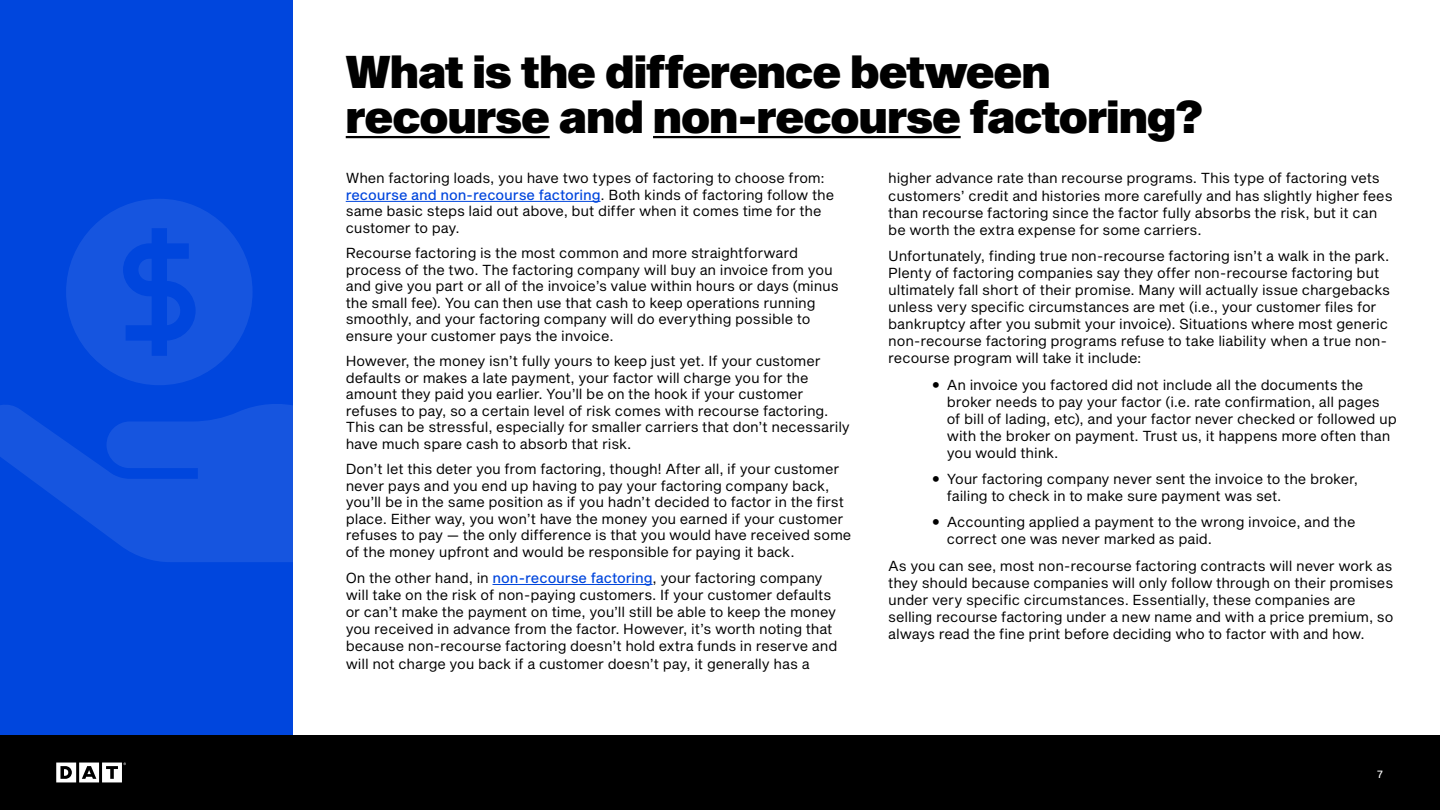
<style>
.page{position:relative;width:1440px;height:810px;background:#fff}
.page>*{position:absolute;margin:0;border:0;box-sizing:border-box;transform-origin:0 0}
.t1{font:45px/44.2px "Sequel Sans Black Head";letter-spacing:-.01em;color:#000}
.t2{font:14.25px/17.1px "Sequel Sans Book Body";letter-spacing:-.01em;color:#000}
.t3{font:14.25px "Sequel Sans Roman Body";letter-spacing:-.005em;color:#0046dd}
.t4{font:10.5px "Sequel Sans Roman Body";color:#fff}
.s1{font-family:"Sequel Sans Book Body";color:#000}
.s2{font-family:"Sequel Sans Roman Body";color:#0046dd}
</style>
<div class="page">
<div style="left:0;top:735px;width:1440px;height:75px;background:#000"></div>
<svg style="left:56px;top:763px;width:70px;height:19px"></svg>
<hr style="left:346px;top:136px;width:204px;height:2px;background:#000">
<hr style="left:653px;top:136px;width:308px;height:2px;background:#000">
<hr style="left:346px;top:201px;width:255px;height:1px;background:#0046dd">
<hr style="left:493px;top:584px;width:160px;height:1px;background:#0046dd">
<div style="left:0;top:0;width:292px;height:735px;background:#0046dd"></div>
<svg style="left:0;top:404px;width:292px;height:158px;fill:#1655df"></svg>
<svg style="left:66px;top:199px;width:187px;height:186px"></svg>
<h1 class="t1" style="left:346px;top:52px;width:859px">What is the difference between recourse and non-recourse factoring?</h1>
<p class="t2" style="left:346px;top:170px;width:481px">When factoring loads, you have two types of factoring to choose from:</p>
<p class="t3" style="left:346px;top:185px;width:490px">recourse and non-recourse factoring<span class="s1">. Both kinds of factoring follow the</span></p>
<p class="t2" style="left:346px;top:204px;width:477px;line-height:16.5px">same basic steps laid out above, but differ when it comes time for the customer to pay.</p>
<p class="t2" style="left:346px;top:246px;width:494px;line-height:16.5px">Recourse factoring is the most common and more straightforward process of the two. The factoring company will buy an invoice from you and give you part or all of the invoice’s value within hours or days (minus the small fee). You can then use that cash to keep operations running smoothly, and your factoring company will do everything possible to ensure your customer pays the invoice.</p>
<p class="t2" style="left:346px;top:354px;width:506px;line-height:16.5px">However, the money isn’t fully yours to keep just yet. If your customer defaults or makes a late payment, your factor will charge you for the amount they paid you earlier. You’ll be on the hook if your customer refuses to pay, so a certain level of risk comes with recourse factoring.<br>This can be stressful, especially for smaller carriers that don’t necessarily have much spare cash to absorb that risk.</p>
<p class="t2" style="left:346px;top:462px;width:507px;line-height:16.5px">Don’t let this deter you from factoring, though! After all, if your customer never pays and you end up having to pay your factoring company back, you’ll be in the same position as if you hadn’t decided to factor in the first place. Either way, you won’t have the money you earned if your customer refuses to pay — the only difference is that you would have received some of the money upfront and would be responsible for paying it back.</p>
<p class="t2" style="left:346px;top:570px;width:493px">On the other hand, in <span class="s2">non-recourse factoring</span>, your factoring company will take on the risk of non-paying customers. If your customer defaults or can’t make the payment on time, you’ll still be able to keep the money you received in advance from the factor. However, it’s worth noting that because non-recourse factoring doesn’t hold extra funds in reserve and will not charge you back if a customer doesn’t pay, it generally has a</p>
<p class="t2" style="left:888px;top:170px;width:506px">higher advance rate than recourse programs. This type of factoring vets customers’ credit and histories more carefully and has slightly higher fees than recourse factoring since the factor fully absorbs the risk, but it can be worth the extra expense for some carriers.</p>
<p class="t2" style="left:888px;top:248px;width:503px">Unfortunately, finding true non-recourse factoring isn’t a walk in the park.<br>Plenty of factoring companies say they offer non-recourse factoring but ultimately fall short of their promise. Many will actually issue chargebacks unless very specific circumstances are met (i.e., your customer files for bankruptcy after you submit your invoice). Situations where most generic non-recourse factoring programs refuse to take liability when a true non&shy;recourse program will take it include:</p>
<p class="t2" style="left:947px;top:377px;width:451px;text-indent:-15px">• An invoice you factored did not include all the documents the broker needs to pay your factor (i.e. rate confirmation, all pages of bill of lading, etc), and your factor never checked or followed up with the broker on payment. Trust us, it happens more often than you would think.</p>
<p class="t2" style="left:947px;top:471px;width:413px;text-indent:-15px">• Your factoring company never sent the invoice to the broker, failing to check in to make sure payment was set.</p>
<p class="t2" style="left:947px;top:514px;width:410px;text-indent:-15px">• Accounting applied a payment to the wrong invoice, and the correct one was never marked as paid.</p>
<p class="t2" style="left:888px;top:557px;width:507px">As you can see, most non-recourse factoring contracts will never work as they should because companies will only follow through on their promises under very specific circumstances. Essentially, these companies are selling recourse factoring under a new name and with a price premium, so always read the fine print before deciding who to factor with and how.</p>
<p class="t4" style="left:1377px;top:766px;width:7px">7</p>
</div>
